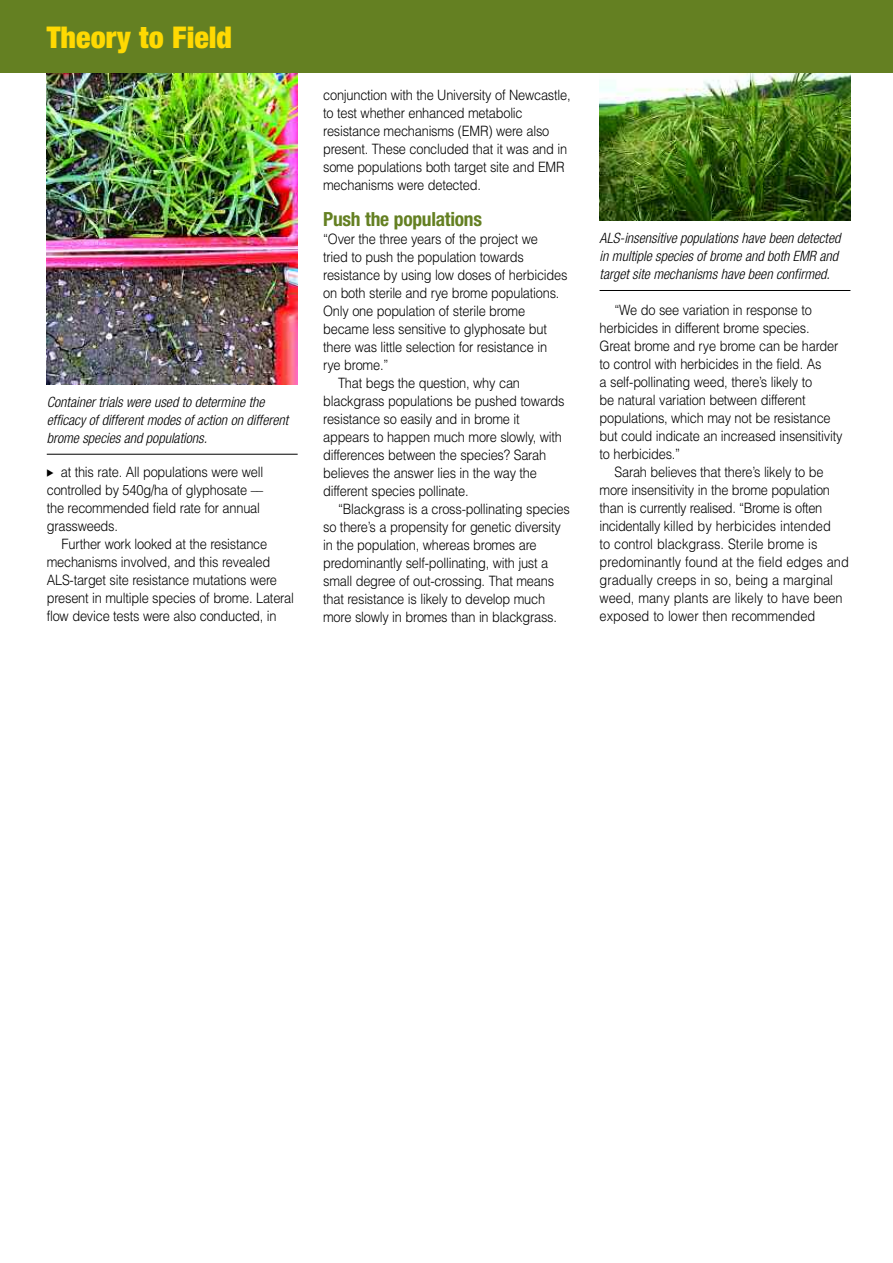
<style>
.page{position:relative;width:893px;height:1263px;background:#fff}
.page>*{position:absolute;margin:0;border:0;box-sizing:border-box;transform-origin:0 0}
.t1{font:900 condensed 30px "Helvetica Neue";color:#ffd902}
.t2{font:700 condensed 19.5px "Helvetica Neue";letter-spacing:-.015em;color:#648022}
.t3{font:300 14.25px/18px "Helvetica";letter-spacing:-.015em;color:#000;scale:.9 1}
.t4{font:italic 300 condensed 14.25px/18px "Helvetica Neue";color:#000}
</style>
<div class="page">
<hr style="left:47px;top:454px;width:251px;height:1px;background:#000">
<img style="left:47px;top:72px;width:251px;height:313px">
<hr style="left:600px;top:290px;width:250px;height:1px;background:#000">
<img style="left:600px;top:72px;width:250px;height:149px">
<div style="left:0;top:0;width:893px;height:72px;background:#648022"></div>
<h1 class="t1" style="left:47px;top:27px;width:187px">Theory to Field</h1>
<p class="t4" style="left:47px;top:394px;width:243px">Container trials were used to determine the efficacy of different modes of action on different brome species and populations.</p>
<p class="t3" style="left:47px;top:463px;width:242px;text-indent:14px">at this rate. All populations were well controlled by 540g/ha of glyphosate –– the recommended field rate for annual grassweeds.</p>
<p class="t3" style="left:47px;top:535px;width:276px;text-indent:15px">Further work looked at the resistance mechanisms involved, and this revealed ALS-target site resistance mutations were present in multiple species of brome. Lateral flow device tests were also conducted, in</p>
<p class="t3" style="left:323px;top:86px;width:276px">conjunction with the University of Newcastle, to test whether enhanced metabolic resistance mechanisms (EMR) were also present. These concluded that it was and in some populations both target site and EMR mechanisms were detected.</p>
<h2 class="t2" style="left:323px;top:212px;width:160px">Push the populations</h2>
<p class="t3" style="left:323px;top:230px;width:240px">“Over the three years of the project we</p>
<p class="t3" style="left:323px;top:248px;width:224px">tried to push the population towards</p>
<p class="t3" style="left:323px;top:266px;width:273px">resistance by using low doses of herbicides</p>
<p class="t3" style="left:323px;top:284px;width:264px">on both sterile and rye brome populations.</p>
<p class="t3" style="left:323px;top:302px;width:226px">Only one population of sterile brome</p>
<p class="t3" style="left:323px;top:320px;width:250px">became less sensitive to glyphosate but</p>
<p class="t3" style="left:323px;top:338px;width:250px">there was little selection for resistance in</p>
<p class="t3" style="left:323px;top:356px;width:74px">rye brome.”</p>
<p class="t3" style="left:338px;top:374px;width:204px">That begs the question, why can</p>
<p class="t3" style="left:323px;top:392px;width:270px">blackgrass populations be pushed towards</p>
<p class="t3" style="left:323px;top:410px;width:220px">resistance so easily and in brome it</p>
<p class="t3" style="left:323px;top:428px;width:267px">appears to happen much more slowly, with</p>
<p class="t3" style="left:323px;top:446px;width:249px">differences between the species? Sarah</p>
<p class="t3" style="left:323px;top:464px;width:239px">believes the answer lies in the way the</p>
<p class="t3" style="left:323px;top:482px;width:163px">different species pollinate.</p>
<p class="t3" style="left:338px;top:500px;width:259px">“Blackgrass is a cross-pollinating species</p>
<p class="t3" style="left:323px;top:518px;width:266px">so there’s a propensity for genetic diversity</p>
<p class="t3" style="left:323px;top:536px;width:239px">in the population, whereas bromes are</p>
<p class="t3" style="left:323px;top:554px;width:252px">predominantly self-pollinating, with just a</p>
<p class="t3" style="left:323px;top:572px;width:258px">small degree of out-crossing. That means</p>
<p class="t3" style="left:323px;top:590px;width:248px">that resistance is likely to develop much</p>
<p class="t3" style="left:323px;top:608px;width:261px">more slowly in bromes than in blackgrass.</p>
<p class="t4" style="left:600px;top:230px;width:242px">ALS-insensitive populations have been detected in multiple species of brome and both EMR and target site mechanisms have been confirmed.</p>
<p class="t3" style="left:600px;top:301px;width:271px;text-indent:15px">“We do see variation in response to herbicides in different brome species.<br>Great brome and rye brome can be harder to control with herbicides in the field. As<br>a self-pollinating weed, there’s likely to<br>be natural variation between different populations, which may not be resistance but could indicate an increased insensitivity to herbicides.”</p>
<p class="t3" style="left:600px;top:463px;width:278px;text-indent:15px">Sarah believes that there’s likely to be more insensitivity in the brome population than is currently realised. “Brome is often incidentally killed by herbicides intended<br>to control blackgrass. Sterile brome is predominantly found at the field edges and gradually creeps in so, being a marginal weed, many plants are likely to have been exposed to lower then recommended</p>
</div>
